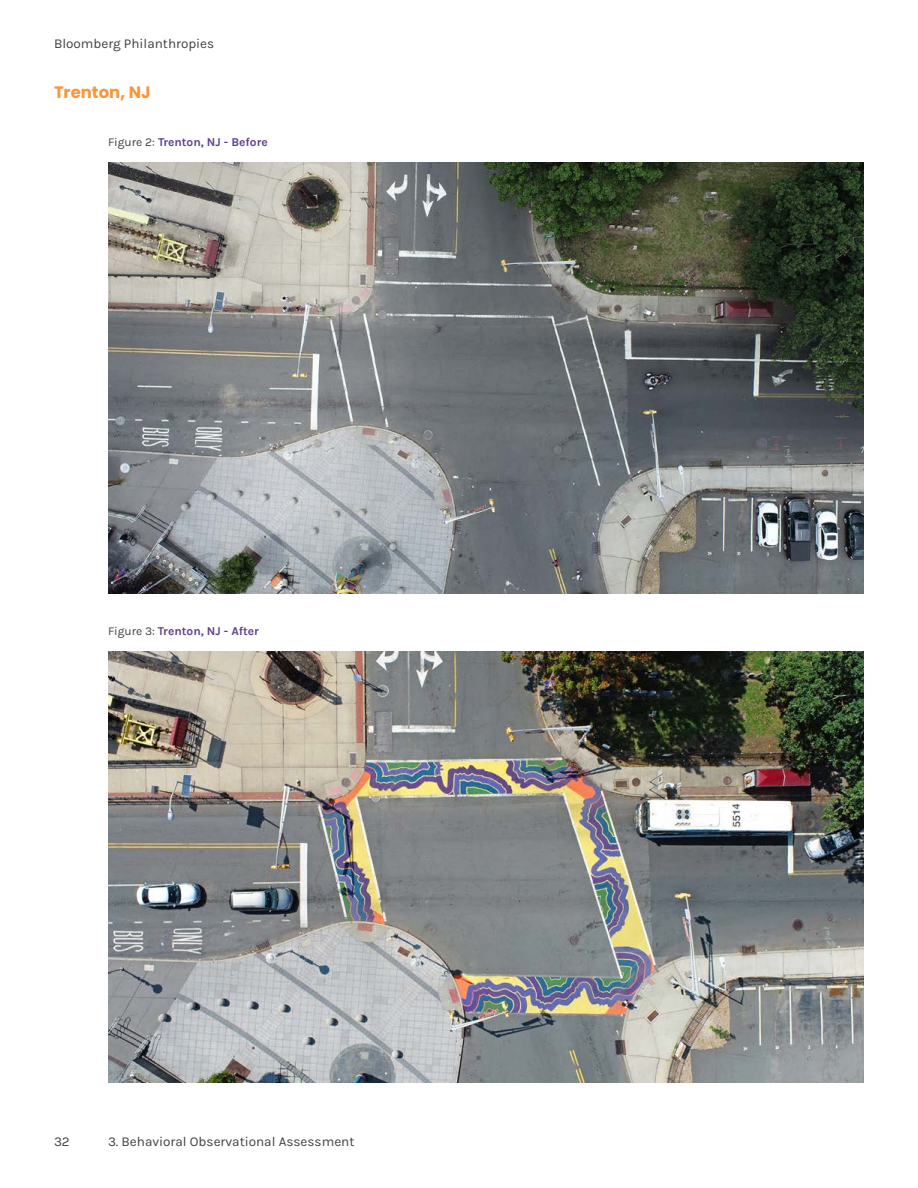
<style>
.page{position:relative;width:918px;height:1188px;background:#fff}
.page>*{position:absolute;margin:0;border:0;box-sizing:border-box;transform-origin:0 0}
.Sub_Sub_Header{font:700 16.5px "Poppins";color:#fa9637}
.t1{font:13.5px "Karla";color:#414042}
.Body_Text{font:700 12px "Karla";color:#5f408f}
.s1{font-weight:400;color:#414042}
</style>
<div class="page">
<img style="left:108px;top:162px;width:756px;height:432px">
<img style="left:108px;top:651px;width:756px;height:432px">
<p class="t1" style="left:54px;top:35px;width:162px">Bloomberg Philanthropies</p>
<p class="Sub_Sub_Header" style="left:54px;top:83px;width:98px">Trenton, NJ</p>
<p class="Body_Text" style="left:108px;top:134px;width:161px"><span class="s1">Figure 2:</span> Trenton, NJ - Before</p>
<p class="Body_Text" style="left:108px;top:623px;width:152px"><span class="s1">Figure 3:</span> Trenton, NJ - After</p>
<p class="t1" style="left:54px;top:1133px;width:17px">32</p>
<p class="t1" style="left:108px;top:1133px;width:248px">3. Behavioral Observational Assessment</p>
</div>
